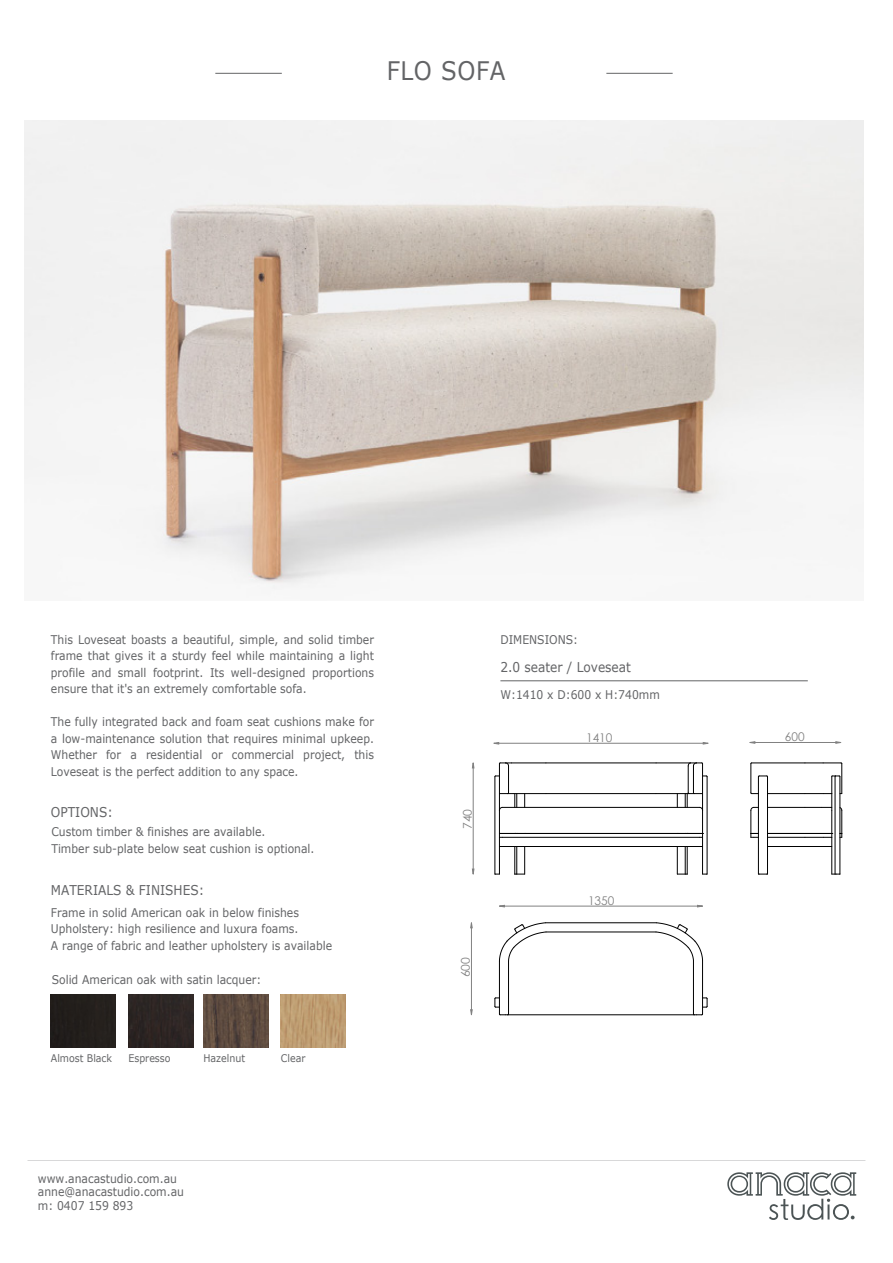
<style>
.page{position:relative;width:893px;height:1263px;background:#fff}
.page>*{position:absolute;margin:0;border:0;box-sizing:border-box;transform-origin:0 0}
.t1{font:25.5px "Verdana";letter-spacing:.025em;color:#636466;scale:.9 1}
.t2{font:13.5px "Verdana";color:#636466;scale:.9 1}
.t3{font:12px/16.5px "Verdana";color:#636466;scale:.9 1}
.t4{font:12px "Century Gothic";color:#818181}
.t5{font:10.5px "Verdana";color:#636466;scale:.9 1}
</style>
<div class="page">
<hr style="left:606px;top:73px;width:67px;height:1px;background:#636466">
<hr style="left:215px;top:73px;width:67px;height:1px;background:#636466">
<hr style="left:500px;top:680px;width:308px;height:1px;background:#636466">
<svg style="left:727px;top:1172px;width:129px;height:48px"></svg>
<img style="left:24px;top:120px;width:839px;height:469px">
<div style="left:51px;top:995px;width:64px;height:52px;background:#231f1c"></div>
<img style="left:203px;top:995px;width:65px;height:52px">
<img style="left:281px;top:995px;width:64px;height:52px">
<div style="left:129px;top:995px;width:64px;height:52px;background:#2d2524"></div>
<hr style="left:471px;top:923px;width:1px;height:92px;background:#818181">
<hr style="left:473px;top:763px;width:1px;height:111px;background:#818181">
<hr style="left:499px;top:906px;width:203px;height:1px;background:#818181">
<hr style="left:546px;top:763px;width:110px;height:1px;background:#010101">
<hr style="left:546px;top:793px;width:110px;height:1px;background:#010101">
<svg style="left:677px;top:794px;width:1px;height:13px"></svg>
<svg style="left:524px;top:794px;width:1px;height:13px"></svg>
<hr style="left:513px;top:793px;width:33px;height:1px;background:#010101">
<hr style="left:656px;top:793px;width:33px;height:1px;background:#010101">
<hr style="left:511px;top:763px;width:35px;height:1px;background:#010101">
<hr style="left:656px;top:763px;width:34px;height:1px;background:#010101">
<hr style="left:499px;top:846px;width:203px;height:1px;background:#010101">
<hr style="left:707px;top:777px;width:1px;height:97px;background:#010101">
<hr style="left:499px;top:837px;width:1px;height:37px;background:#010101">
<hr style="left:702px;top:837px;width:1px;height:37px;background:#010101">
<hr style="left:495px;top:777px;width:1px;height:97px;background:#010101">
<hr style="left:502px;top:837px;width:197px;height:1px;background:#010101">
<hr style="left:502px;top:807px;width:197px;height:1px;background:#010101">
<hr style="left:502px;top:833px;width:197px;height:1px;background:#010101">
<svg style="left:685px;top:762px;width:22px;height:76px"></svg>
<svg style="left:677px;top:847px;width:11px;height:28px"></svg>
<svg style="left:514px;top:847px;width:11px;height:28px"></svg>
<svg style="left:494px;top:762px;width:24px;height:76px"></svg>
<hr style="left:508px;top:1014px;width:186px;height:1px;background:#010101">
<svg style="left:703px;top:997px;width:5px;height:11px"></svg>
<svg style="left:494px;top:997px;width:14px;height:18px"></svg>
<hr style="left:693px;top:960px;width:1px;height:54px;background:#010101">
<hr style="left:702px;top:960px;width:1px;height:54px;background:#010101">
<hr style="left:508px;top:961px;width:1px;height:53px;background:#010101">
<hr style="left:499px;top:961px;width:1px;height:53px;background:#010101">
<hr style="left:546px;top:932px;width:110px;height:1px;background:#010101">
<hr style="left:546px;top:922px;width:110px;height:1px;background:#010101">
<svg style="left:499px;top:922px;width:47px;height:39px"></svg>
<svg style="left:656px;top:922px;width:47px;height:39px"></svg>
<hr style="left:767px;top:846px;width:65px;height:1px;background:#010101">
<hr style="left:831px;top:837px;width:1px;height:37px;background:#010101">
<hr style="left:835px;top:777px;width:1px;height:97px;background:#010101">
<hr style="left:767px;top:793px;width:38px;height:1px;background:#010101">
<hr style="left:752px;top:763px;width:53px;height:1px;background:#010101">
<hr style="left:767px;top:807px;width:38px;height:1px;background:#010101">
<svg style="left:750px;top:807px;width:8px;height:31px"></svg>
<hr style="left:767px;top:833px;width:38px;height:1px;background:#010101">
<hr style="left:767px;top:837px;width:38px;height:1px;background:#010101">
<hr style="left:758px;top:777px;width:1px;height:97px;background:#010101">
<hr style="left:767px;top:777px;width:1px;height:97px;background:#010101">
<svg style="left:750px;top:762px;width:18px;height:32px"></svg>
<hr style="left:840px;top:777px;width:1px;height:97px;background:#010101">
<svg style="left:805px;top:762px;width:37px;height:76px"></svg>
<hr style="left:499px;top:743px;width:205px;height:1px;background:#818181">
<svg style="left:493px;top:742px;width:6px;height:2px"></svg>
<hr style="left:750px;top:742px;width:91px;height:1px;background:#818181">
<h1 class="t1" style="left:387px;top:55px;width:133px">FLO SOFA</h1>
<p class="t3" style="left:51px;top:631px;width:361px;text-align:justify">This Loveseat boasts a beautiful, simple, and solid timber frame that gives it a sturdy feel while maintaining a light profile and small footprint. Its well-designed proportions ensure that it's an extremely comfortable sofa.</p>
<p class="t3" style="left:51px;top:713px;width:361px;text-align:justify">The fully integrated back and foam seat cushions make for a low-maintenance solution that requires minimal upkeep.<br>Whether for a residential or commercial project, this Loveseat is the perfect addition to any space.</p>
<p class="t2" style="left:51px;top:803px;width:70px">OPTIONS:</p>
<p class="t3" style="left:51px;top:824px;width:294px">Custom timber &amp; finishes are available.<br>Timber sub-plate below seat cushion is optional.</p>
<p class="t2" style="left:51px;top:881px;width:172px">MATERIALS &amp; FINISHES:</p>
<p class="t3" style="left:51px;top:904px;width:314px">Frame in solid American oak in below finishes<br>Upholstery: high resilience and luxura foams.<br>A range of fabric and leather upholstery is available</p>
<p class="t3" style="left:52px;top:971px;width:234px">Solid American oak with satin lacquer:</p>
<p class="t5" style="left:51px;top:1052px;width:70px">Almost Black</p>
<p class="t5" style="left:129px;top:1052px;width:48px">Espresso</p>
<p class="t5" style="left:203px;top:1052px;width:48px">Hazelnut</p>
<p class="t5" style="left:281px;top:1052px;width:29px">Clear</p>
<p class="t3" style="left:38px;top:1172px;width:164px;line-height:13.5px">www.anacastudio.com.au anne@anacastudio.com.au m: 0407 159 893</p>
<p class="t4" style="left:459px;top:829px;width:22px;rotate:-90deg">740</p>
<p class="t4" style="left:457px;top:977px;width:22px;rotate:-90deg">600</p>
<p class="t3" style="left:500px;top:631px;width:88px">DIMENSIONS:</p>
<p class="t2" style="left:500px;top:658px;width:147px">2.0 seater / Loveseat</p>
<p class="t3" style="left:500px;top:686px;width:179px">W:1410 x D:600 x H:740mm</p>
<p class="t4" style="left:586px;top:729px;width:28px">1410</p>
<p class="t4" style="left:785px;top:728px;width:21px">600</p>
<p class="t4" style="left:588px;top:892px;width:28px">1350</p>
</div>
